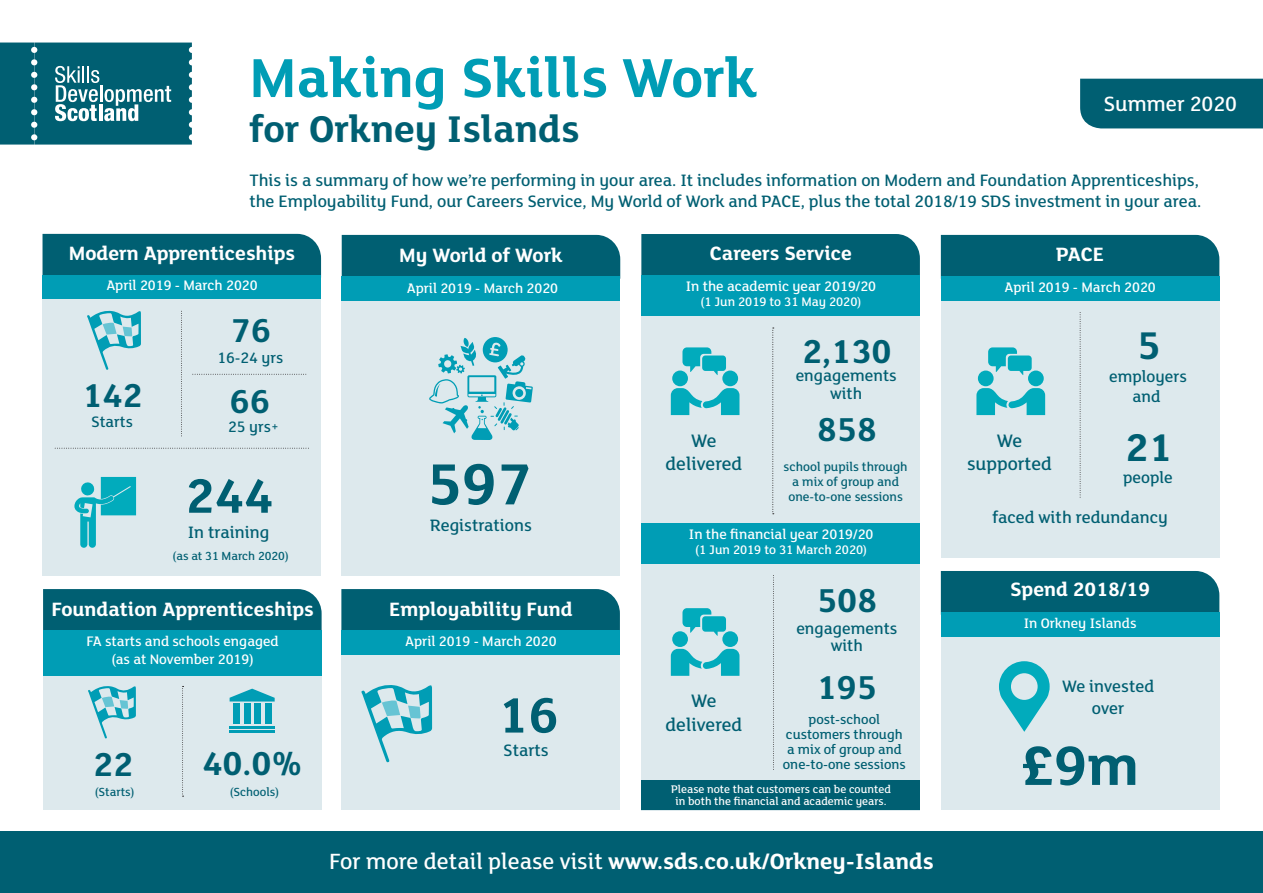
<style>
.page{position:relative;width:1263px;height:893px;background:#fff}
.page>*{position:absolute;margin:0;border:0;box-sizing:border-box;transform-origin:0 0}
.t1{font:700 63px "FS Lola";color:#005f72}
.t2{font:700 60px "FS Lola";color:#005f72}
.t3{font:700 59.7px "FS Lola";color:#009db5}
.t4{font:700 54px "FS Lola";color:#005f72}
.t5{font:700 52.5px "FS Lola";color:#005f72}
.t6{font:700 42px "FS Lola";color:#005f72}
.t7{font:700 40.5px "FS Lola";color:#005f72}
.t8{font:700 36px "FS Lola";color:#005f72}
.t9{font:700 24px "FS Lola";color:#fff}
.t10{font:500 22.5px "FS Lola";color:#fff}
.t11{font:700 21px "FS Lola";color:#fff}
.t12{font:500 19.65px/23.5px "FS Lola";color:#005f72;text-align:center}
.t13{font:500 18px/21px "FS Lola";color:#005f72}
.t14{font:500 17.4px/17.4px "FS Lola";color:#005f72;text-align:center}
.t15{font:500 16.5px "FS Lola";color:#005f72}
.t16{font:500 15px/18px "FS Lola";color:#fff;text-align:center}
.t17{font:500 14.55px/15px "FS Lola";color:#005f72;text-align:center}
.t18{font:500 13.65px "FS Lola";color:#005f72}
.t19{font:500 13.5px/15px "FS Lola";color:#005f72;text-align:center}
.t20{font:500 13.5px "FS Lola";color:#fff}
.t21{font:500 12.75px "FS Lola";color:#005f72}
.t22{font:500 12px/12px "FS Lola";color:#fff;text-align:center}
.s1{font-weight:400}
.s2{font-weight:500}
</style>
<div class="page">
<svg style="left:0;top:43px;width:192px;height:102px;background:#1e7282"></svg>
<div style="left:0;top:831px;width:1263px;height:62px;background:#005f72"></div>
<div style="left:941px;top:235px;width:278px;height:41px;background:#005f72"></div>
<div style="left:941px;top:301px;width:278px;height:256px;background:#dde9ed"></div>
<div style="left:941px;top:276px;width:278px;height:25px;background:#009db5"></div>
<svg style="left:1080px;top:314px;width:1px;height:184px"></svg>
<div style="left:978px;top:371px;width:15px;height:15px;background:#01abbc;border-radius:50%"></div>
<div style="left:1028px;top:371px;width:16px;height:15px;background:#01abbc;border-radius:50%"></div>
<svg style="left:976px;top:388px;width:69px;height:27px"></svg>
<svg style="left:988px;top:347px;width:44px;height:28px"></svg>
<div style="left:941px;top:571px;width:278px;height:41px;background:#005f72"></div>
<div style="left:941px;top:637px;width:278px;height:173px;background:#dde9ed"></div>
<div style="left:941px;top:612px;width:278px;height:25px;background:#009db5"></div>
<svg style="left:999px;top:661px;width:51px;height:71px"></svg>
<div style="left:1011px;top:673px;width:27px;height:27px;background:#dde9ed;border-radius:50%"></div>
<div style="left:1080px;top:79px;width:183px;height:49px;background:#005f72"></div>
<div style="left:43px;top:234px;width:278px;height:41px;background:#005f72"></div>
<div style="left:43px;top:275px;width:278px;height:25px;background:#009db5"></div>
<div style="left:43px;top:299px;width:278px;height:276px;background:#dde9ed"></div>
<svg style="left:181px;top:311px;width:1px;height:126px"></svg>
<svg style="left:193px;top:374px;width:114px;height:1px"></svg>
<svg style="left:55px;top:448px;width:254px;height:1px"></svg>
<div style="left:43px;top:589px;width:279px;height:41px;background:#005f72"></div>
<div style="left:43px;top:653px;width:279px;height:157px;background:#dde9ed"></div>
<div style="left:43px;top:630px;width:279px;height:46px;background:#009db5"></div>
<svg style="left:74px;top:477px;width:62px;height:71px"></svg>
<svg style="left:87px;top:310px;width:54px;height:60px"></svg>
<div style="left:641px;top:298px;width:279px;height:512px;background:#dde9ed"></div>
<div style="left:641px;top:234px;width:279px;height:41px;background:#005f72"></div>
<div style="left:641px;top:275px;width:279px;height:40px;background:#009db5"></div>
<div style="left:672px;top:371px;width:16px;height:15px;background:#01abbc;border-radius:50%"></div>
<div style="left:722px;top:371px;width:16px;height:15px;background:#01abbc;border-radius:50%"></div>
<svg style="left:671px;top:388px;width:68px;height:27px"></svg>
<svg style="left:682px;top:347px;width:44px;height:28px"></svg>
<svg style="left:772px;top:328px;width:2px;height:186px"></svg>
<div style="left:642px;top:524px;width:278px;height:40px;background:#009db5"></div>
<div style="left:672px;top:631px;width:16px;height:16px;background:#01abbc;border-radius:50%"></div>
<div style="left:722px;top:631px;width:16px;height:16px;background:#01abbc;border-radius:50%"></div>
<svg style="left:671px;top:649px;width:68px;height:27px"></svg>
<svg style="left:682px;top:608px;width:44px;height:28px"></svg>
<svg style="left:773px;top:577px;width:1px;height:193px"></svg>
<div style="left:642px;top:780px;width:278px;height:30px;background:#005f72"></div>
<div style="left:342px;top:235px;width:278px;height:41px;background:#005f72"></div>
<div style="left:341px;top:589px;width:279px;height:41px;background:#005f72"></div>
<div style="left:341px;top:651px;width:279px;height:159px;background:#dde9ed"></div>
<div style="left:341px;top:630px;width:279px;height:25px;background:#009db5"></div>
<div style="left:342px;top:301px;width:278px;height:274px;background:#dde9ed"></div>
<svg style="left:429px;top:337px;width:104px;height:103px"></svg>
<div style="left:342px;top:276px;width:278px;height:25px;background:#009db5"></div>
<svg style="left:362px;top:685px;width:70px;height:78px"></svg>
<svg style="left:182px;top:686px;width:2px;height:111px"></svg>
<svg style="left:230px;top:689px;width:45px;height:12px"></svg>
<hr style="left:230px;top:726px;width:45px;height:3px;background:#009db5">
<hr style="left:230px;top:730px;width:45px;height:3px;background:#009db5">
<div style="left:265px;top:703px;width:7px;height:21px;background:#009db5"></div>
<div style="left:255px;top:703px;width:6px;height:21px;background:#009db5"></div>
<div style="left:244px;top:703px;width:7px;height:21px;background:#009db5"></div>
<div style="left:234px;top:703px;width:6px;height:21px;background:#009db5"></div>
<svg style="left:88px;top:686px;width:48px;height:53px"></svg>
<h3 class="t3" style="left:249px;top:37px;width:509px">Making Skills Work</h3>
<p class="t7" style="left:249px;top:101px;width:332px">for Orkney Islands</p>
<p class="t10" style="left:1103px;top:89px;width:135px">Summer 2020</p>
<p class="t13" style="left:249px;top:169px;width:953px">This is a summary of how we’re performing in your area. It includes information on Modern and Foundation Apprenticeships, the Employability Fund, our Careers Service, My World of Work and PACE, plus the total 2018/19 SDS investment in your area.</p>
<p class="t11" style="left:1056px;top:240px;width:50px">PACE</p>
<p class="t11" style="left:69px;top:239px;width:228px">Modern Apprenticeships</p>
<p class="t16" style="left:106px;top:276px;width:153px">April 2019 - March 2020</p>
<p class="t11" style="left:710px;top:239px;width:144px">Careers Service</p>
<p class="t16" style="left:686px;top:276px;width:192px">In the academic year 2019/20</p>
<p class="t20" style="left:700px;top:292px;width:163px">(1 Jun 2019 to 31 May 2020)</p>
<p class="t11" style="left:399px;top:241px;width:165px">My World of Work</p>
<p class="t16" style="left:1004px;top:278px;width:153px">April 2019 - March 2020</p>
<p class="t16" style="left:407px;top:278px;width:153px">April 2019 - March 2020</p>
<p class="t8" style="left:231px;top:306px;width:42px">76</p>
<p class="t15" style="left:217px;top:347px;width:67px">16-24 yrs</p>
<p class="t8" style="left:82px;top:371px;width:62px">142</p>
<p class="t8" style="left:230px;top:377px;width:42px">66</p>
<p class="t15" style="left:91px;top:411px;width:43px">Starts</p>
<p class="t18" style="left:66px;top:413px;width:57px">MA Starts</p>
<p class="t15" style="left:228px;top:416px;width:53px">25 yrs<span class="s1">+</span></p>
<p class="t5" style="left:185px;top:460px;width:89px">244</p>
<p class="t13" style="left:188px;top:521px;width:83px">In training</p>
<p class="t21" style="left:173px;top:547px;width:118px">(as at 31 March 2020)</p>
<p class="t11" style="left:51px;top:595px;width:264px">Foundation Apprenticeships</p>
<p class="t16" style="left:86px;top:631px;width:194px">FA starts and schools engaged (as at November 2019)</p>
<p class="t8" style="left:93px;top:740px;width:42px">22</p>
<p class="t8" style="left:202px;top:739px;width:102px">40.0%</p>
<p class="t21" style="left:95px;top:783px;width:41px">(Starts)</p>
<p class="t21" style="left:230px;top:783px;width:51px">(Schools)</p>
<p class="t1" style="left:427px;top:441px;width:107px">597</p>
<p class="t13" style="left:430px;top:514px;width:103px">Registrations</p>
<p class="t11" style="left:389px;top:595px;width:185px">Employability Fund</p>
<p class="t16" style="left:405px;top:631px;width:153px">April 2019 - March 2020</p>
<p class="t4" style="left:498px;top:678px;width:62px">16</p>
<p class="t13" style="left:503px;top:739px;width:47px">Starts</p>
<p class="t8" style="left:802px;top:327px;width:91px">2,130</p>
<p class="t14" style="left:796px;top:366px;width:103px">engagements with</p>
<p class="t8" style="left:817px;top:405px;width:62px">858</p>
<p class="t12" style="left:665px;top:428px;width:78px">We delivered</p>
<p class="t19" style="left:784px;top:458px;width:126px">school pupils through a mix of group and one-to-one sessions</p>
<p class="t16" style="left:689px;top:525px;width:186px">In the financial year 2019/20</p>
<p class="t20" style="left:695px;top:541px;width:173px">(1 Jun 2019 to 31 March 2020)</p>
<p class="t8" style="left:817px;top:575px;width:62px">508</p>
<p class="t14" style="left:796px;top:619px;width:103px">engagements with</p>
<p class="t8" style="left:817px;top:663px;width:62px">195</p>
<p class="t12" style="left:665px;top:688px;width:78px">We delivered</p>
<p class="t17" style="left:783px;top:712px;width:124px">post-school customers through a mix of group and one-to-one sessions</p>
<p class="t22" style="left:671px;top:782px;width:221px">Please note that customers can be counted in both the financial and academic years.</p>
<p class="t9" style="left:329px;top:845px;width:606px"><span class="s2">For more detail please visit</span> www.sds.co.uk/Orkney-Islands</p>
<p class="t6" style="left:1137px;top:317px;width:25px">5</p>
<p class="t14" style="left:1109px;top:367px;width:79px">employers</p>
<p class="t14" style="left:1132px;top:387px;width:30px">and</p>
<p class="t6" style="left:1125px;top:418px;width:48px">21</p>
<p class="t12" style="left:967px;top:428px;width:86px">We supported</p>
<p class="t13" style="left:992px;top:506px;width:177px">faced with redundancy</p>
<p class="t14" style="left:1123px;top:468px;width:51px">people</p>
<p class="t11" style="left:1010px;top:575px;width:141px">Spend 2018/19</p>
<p class="t16" style="left:1024px;top:614px;width:114px">In Orkney Islands</p>
<p class="t13" style="left:1062px;top:675px;width:94px;line-height:21.6px;text-align:center">We invested over</p>
<p class="t2" style="left:1020px;top:724px;width:120px">£9m</p>
</div>
